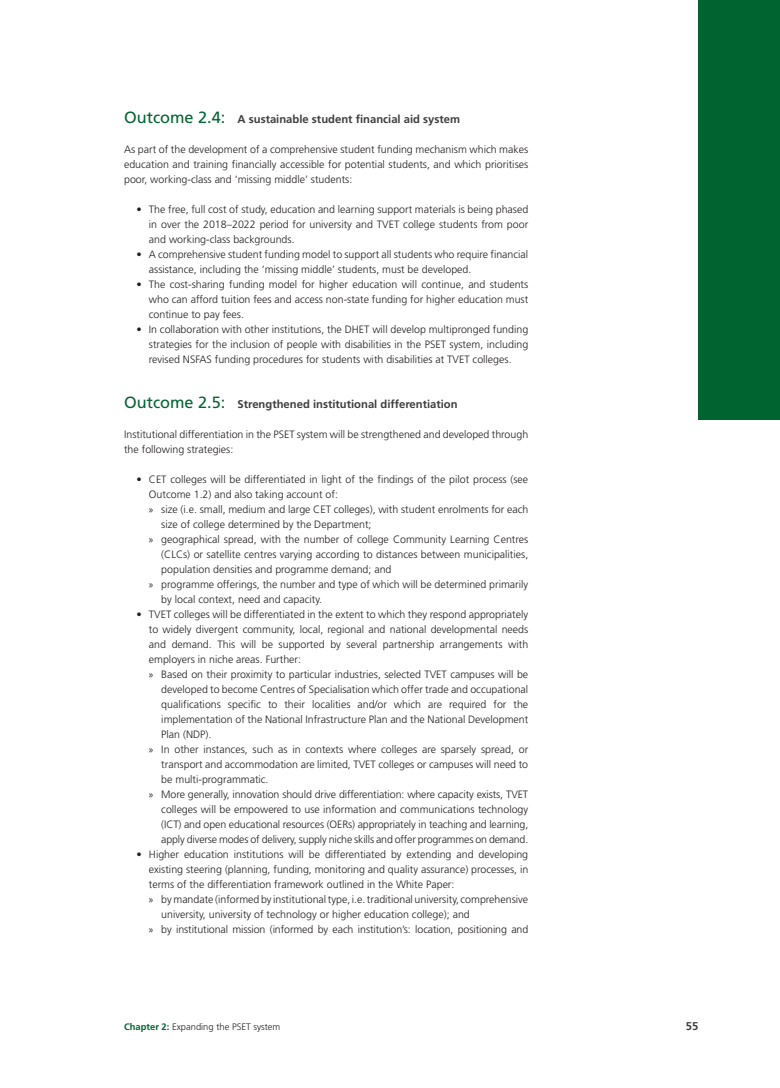
<style>
.page{position:relative;width:780px;height:1088px;background:#fff}
.page>*{position:absolute;margin:0;border:0;box-sizing:border-box;transform-origin:0 0}
.t1{font:700 11.25px "Frutiger LT Std";color:#3e3e3f}
.t2{font:300 10.62px/15px "Frutiger LT Std";color:#231f20;text-align:justify}
.t3{font:300 9.38px "Frutiger LT Std";color:#231f20}
.s1{font-weight:400;font-size:16.25px;color:#006431}
.s2{font-family:"Myriad Pro";font-weight:400}
.s3{font-weight:700;color:#006431}
</style>
<div class="page">
<div style="left:698px;top:0;width:82px;height:419px;background:#006431"></div>
<p class="t1" style="left:124px;top:112px;width:337px"><span class="s1">Outcome 2.4:</span> A sustainable student financial aid system</p>
<p class="t2" style="left:124px;top:142px;width:405px">As part of the development of a comprehensive student funding mechanism which makes education and training financially accessible for potential students, and which prioritises poor, working-class and ‘missing middle’ students:</p>
<p class="t2" style="left:149px;top:202px;width:381px;text-indent:-12px">• The free, full cost of study, education and learning support materials is being phased in over the 2018–2022 period for university and TVET college students from poor and working-class backgrounds.</p>
<p class="t2" style="left:149px;top:247px;width:381px;text-indent:-12px">• A comprehensive student funding model to support all students who require financial assistance, including the ‘missing middle’ students, must be developed.</p>
<p class="t2" style="left:149px;top:277px;width:381px;text-indent:-12px">• The cost-sharing funding model for higher education will continue, and students who can afford tuition fees and access non-state funding for higher education must continue to pay fees.</p>
<p class="t2" style="left:149px;top:322px;width:381px;text-indent:-12px">• In collaboration with other institutions, the DHET will develop multipronged funding strategies for the inclusion of people with disabilities in the PSET system, including revised NSFAS funding procedures for students with disabilities at TVET colleges.</p>
<p class="t1" style="left:124px;top:397px;width:335px"><span class="s1">Outcome 2.5:</span> Strengthened institutional differentiation</p>
<p class="t2" style="left:124px;top:427px;width:405px">Institutional differentiation in the PSET system will be strengthened and developed through the following strategies:</p>
<p class="t2" style="left:136px;top:472px;width:393px">• CET colleges will be differentiated in light of the findings of the pilot process (see</p>
<p class="t2" style="left:149px;top:487px;width:190px">Outcome 1.2) and also taking account of:</p>
<p class="t2" style="left:149px;top:502px;width:381px"><span class="s2">»</span> size (i.e. small, medium and large CET colleges), with student enrolments for each</p>
<p class="t2" style="left:161px;top:517px;width:212px">size of college determined by the Department;</p>
<p class="t2" style="left:149px;top:532px;width:381px"><span class="s2">»</span> geographical spread, with the number of college Community Learning Centres</p>
<p class="t2" style="left:161px;top:547px;width:368px">(CLCs) or satellite centres varying according to distances between municipalities,</p>
<p class="t2" style="left:161px;top:562px;width:232px">population densities and programme demand; and</p>
<p class="t2" style="left:149px;top:577px;width:381px"><span class="s2">»</span> programme offerings, the number and type of which will be determined primarily</p>
<p class="t2" style="left:161px;top:592px;width:162px">by local context, need and capacity.</p>
<p class="t2" style="left:136px;top:607px;width:393px">• TVET colleges will be differentiated in the extent to which they respond appropriately</p>
<p class="t2" style="left:149px;top:622px;width:381px">to widely divergent community, local, regional and national developmental needs</p>
<p class="t2" style="left:149px;top:637px;width:381px">and demand. This will be supported by several partnership arrangements with</p>
<p class="t2" style="left:149px;top:652px;width:154px">employers in niche areas. Further:</p>
<p class="t2" style="left:149px;top:667px;width:381px"><span class="s2">»</span> Based on their proximity to particular industries, selected TVET campuses will be</p>
<p class="t2" style="left:161px;top:682px;width:368px">developed to become Centres of Specialisation which offer trade and occupational</p>
<p class="t2" style="left:161px;top:697px;width:368px">qualifications specific to their localities and/or which are required for the</p>
<p class="t2" style="left:161px;top:712px;width:368px">implementation of the National Infrastructure Plan and the National Development</p>
<p class="t2" style="left:161px;top:727px;width:52px">Plan (NDP).</p>
<p class="t2" style="left:149px;top:742px;width:381px"><span class="s2">»</span> In other instances, such as in contexts where colleges are sparsely spread, or</p>
<p class="t2" style="left:161px;top:757px;width:368px">transport and accommodation are limited, TVET colleges or campuses will need to</p>
<p class="t2" style="left:161px;top:772px;width:109px">be multi-programmatic.</p>
<p class="t2" style="left:149px;top:787px;width:381px"><span class="s2">»</span> More generally, innovation should drive differentiation: where capacity exists, TVET</p>
<p class="t2" style="left:161px;top:802px;width:368px">colleges will be empowered to use information and communications technology</p>
<p class="t2" style="left:161px;top:817px;width:368px">(ICT) and open educational resources (OERs) appropriately in teaching and learning,</p>
<p class="t2" style="left:161px;top:832px;width:368px">apply diverse modes of delivery, supply niche skills and offer programmes on demand.</p>
<p class="t2" style="left:136px;top:847px;width:393px">• Higher education institutions will be differentiated by extending and developing</p>
<p class="t2" style="left:149px;top:862px;width:381px">existing steering (planning, funding, monitoring and quality assurance) processes, in</p>
<p class="t2" style="left:149px;top:877px;width:307px">terms of the differentiation framework outlined in the White Paper:</p>
<p class="t2" style="left:149px;top:892px;width:381px"><span class="s2">»</span> by mandate (informed by institutional type, i.e. traditional university, comprehensive</p>
<p class="t2" style="left:161px;top:907px;width:310px">university, university of technology or higher education college); and</p>
<p class="t2" style="left:149px;top:922px;width:381px"><span class="s2">»</span> by institutional mission (informed by each institution’s: location, positioning and</p>
<p class="t3" style="left:124px;top:1021px;width:158px"><span class="s3">Chapter 2:</span> Expanding the PSET system</p>
<p class="t1" style="left:686px;top:1019px;width:14px">55</p>
</div>
